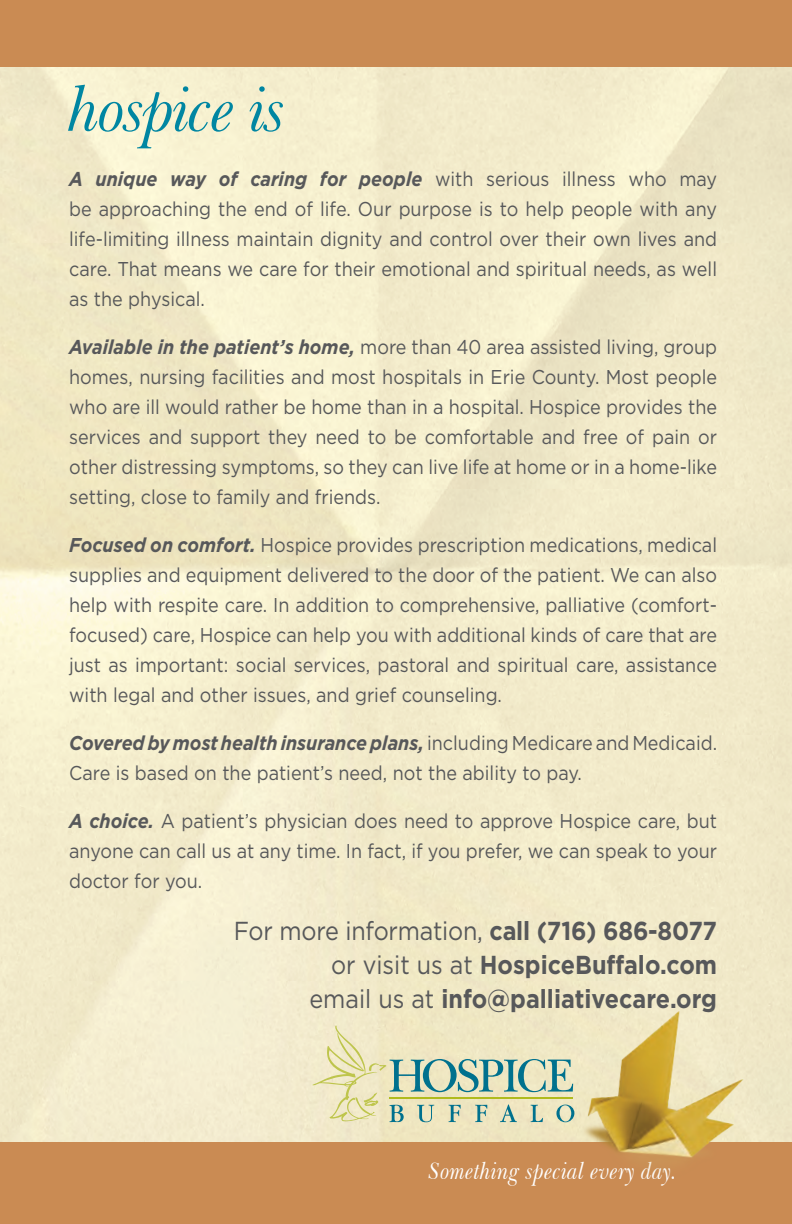
<style>
.page{position:relative;width:792px;height:1224px;background:#fff}
.page>*{position:absolute;margin:0;border:0;box-sizing:border-box;transform-origin:0 0}
.t1{font:italic 64px "Baskerville BT";letter-spacing:-.03em;color:#0086a2}
.t2{font:700 26px/34px "Gotham";color:#57585a;text-align:right;scale:.9 1}
.t3{font:italic 24px "Baskerville BT";letter-spacing:.01em;color:#fff;scale:.9 1}
.t4{font:20px/30px "Gotham";color:#57585a;text-align:justify;scale:.9 1}
.s1{font-weight:700;font-style:italic}
.s2{font-weight:400}
</style>
<div class="page">
<img style="left:0;top:67px;width:792px;height:1076px">
<svg style="left:312px;top:1026px;width:222px;height:96px;background:#d6dab9"></svg>
<hr style="left:389px;top:1098px;width:184px;height:1px;background:#b0bb1d">
<div style="left:0;top:0;width:792px;height:67px;background:#ca8b53"></div>
<div style="left:0;top:1143px;width:792px;height:81px;background:#ca8b53"></div>
<img style="left:534px;top:978px;width:250px;height:180px">
<h1 class="t1" style="left:69px;top:70px;width:219px">hospice is</h1>
<p class="t4" style="left:69px;top:163px;width:722px"><span class="s1">A unique way of caring for people</span> with serious illness who may be approaching the end of life. Our purpose is to help people with any life-limiting illness maintain dignity and control over their own lives and care. That means we care for their emotional and spiritual needs, as well as the physical.</p>
<p class="t4" style="left:69px;top:331px;width:722px"><span class="s1">Available in the patient’s home,</span> more than 40 area assisted living, group homes, nursing facilities and most hospitals in Erie County. Most people who are ill would rather be home than in a hospital. Hospice provides the services and support they need to be comfortable and free of pain or other distressing symptoms, so they can live life at home or in a home-like setting, close to family and friends.</p>
<p class="t4" style="left:69px;top:529px;width:722px"><span class="s1">Focused on comfort.</span> Hospice provides prescription medications, medical supplies and equipment delivered to the door of the patient. We can also help with respite care. In addition to comprehensive, palliative (comfort&shy;focused) care, Hospice can help you with additional kinds of care that are just as important: social services, pastoral and spiritual care, assistance with legal and other issues, and grief counseling.</p>
<p class="t4" style="left:69px;top:727px;width:722px"><span class="s1">Covered by most health insurance plans,</span> including Medicare and Medicaid.<br>Care is based on the patient’s need, not the ability to pay.</p>
<p class="t4" style="left:69px;top:805px;width:722px"><span class="s1">A choice.</span> A patient’s physician does need to approve Hospice care, but anyone can call us at any time. In fact, if you prefer, we can speak to your doctor for you.</p>
<h2 class="t2" style="left:234px;top:913px;width:539px"><span class="s2">For more information,</span> call (716) 686-8077 <span class="s2">or visit us at</span> HospiceBuffalo.com<br><span class="s2">email us at</span> info@palliativecare.org</h2>
<p class="t3" style="left:428px;top:1156px;width:278px">Something special every day.</p>
</div>
